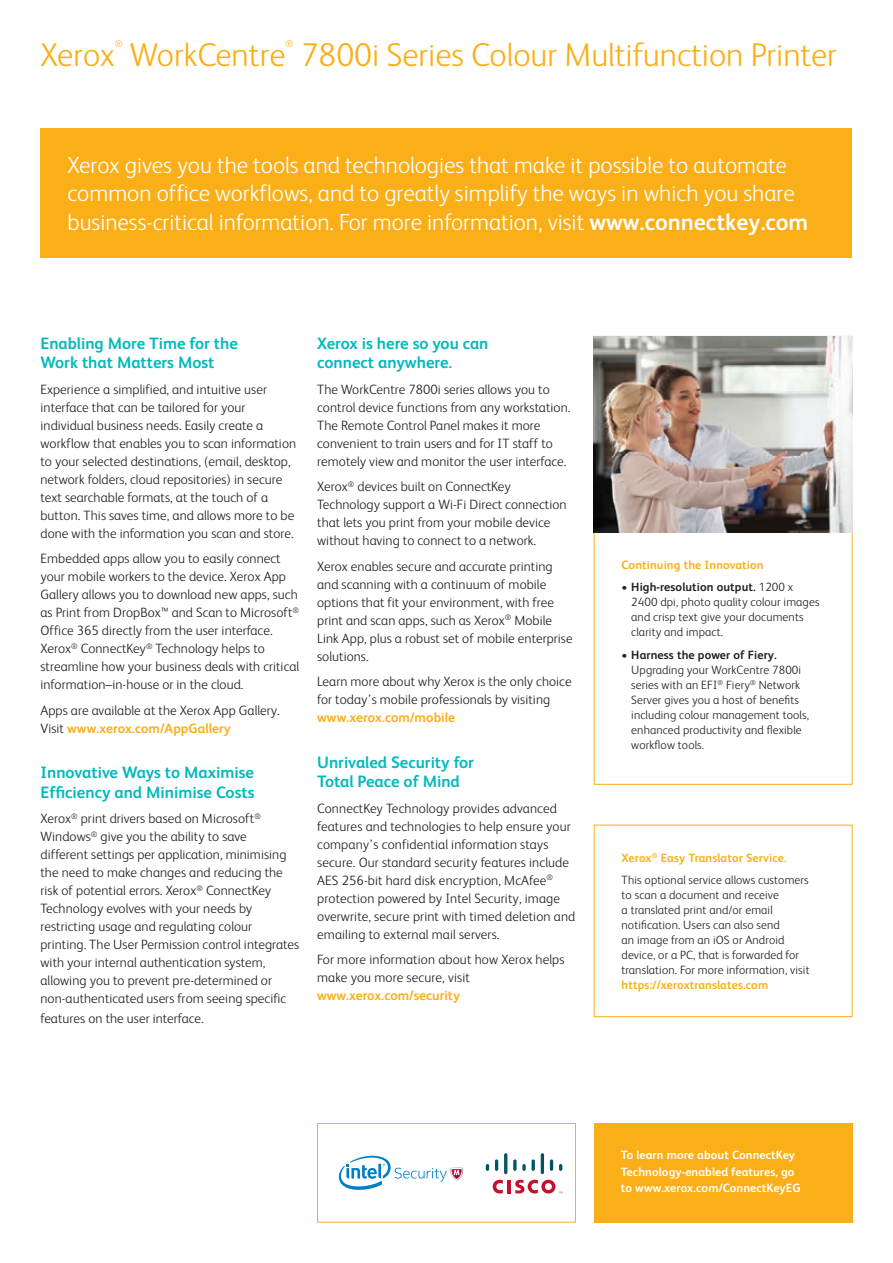
<style>
.page{position:relative;width:893px;height:1263px;background:#fff}
.page>*{position:absolute;margin:0;border:0;box-sizing:border-box;transform-origin:0 0}
.t1{font:300 33px "Xerox Sans";color:#faaf18}
.t2{font:300 23.25px/28.5px "Xerox Sans";color:#fff}
.t3{font:700 16.5px/19.5px "Xerox Sans";color:#03b9bd}
.t4{font:300 13.5px/18px "Xerox Sans";letter-spacing:.005em;color:#231f20}
.t5{font:700 13.5px "Xerox Sans";color:#faaf18}
.t6{font:300 12px/15px "Xerox Sans";letter-spacing:.01em;color:#231f20}
.t7{font:700 12px/16.5px "Xerox Sans";letter-spacing:.01em;color:#fff}
.t8{font:700 12px "Xerox Sans";letter-spacing:.01em;color:#faaf18}
.t9{font:300 9.6px "Xerox Sans";color:#faaf18}
.s1{font-weight:700}
.s2{font-weight:700;color:#faaf18}
</style>
<div class="page">
<div style="left:594px;top:1123px;width:258px;height:99px;background:#faaf18"></div>
<hr style="left:507px;top:1180px;width:4px;height:13px;background:#c3102f">
<svg style="left:493px;top:1180px;width:10px;height:13px"></svg>
<svg style="left:486px;top:1164px;width:3px;height:7px"></svg>
<svg style="left:495px;top:1159px;width:3px;height:12px"></svg>
<hr style="left:504px;top:1153px;width:3px;height:21px;background:#005467;border-radius:2px">
<svg style="left:513px;top:1159px;width:4px;height:12px"></svg>
<svg style="left:522px;top:1164px;width:4px;height:7px"></svg>
<svg style="left:532px;top:1159px;width:3px;height:12px"></svg>
<hr style="left:541px;top:1153px;width:3px;height:21px;background:#005467;border-radius:2px">
<svg style="left:550px;top:1159px;width:3px;height:12px"></svg>
<svg style="left:559px;top:1164px;width:3px;height:7px"></svg>
<svg style="left:515px;top:1180px;width:47px;height:13px"></svg>
<svg style="left:339px;top:1156px;width:124px;height:34px"></svg>
<div style="left:317px;top:1123px;width:259px;height:99px;border:1px solid #faaf18"></div>
<div style="left:40px;top:128px;width:812px;height:129px;background:#faaf18"></div>
<img style="left:594px;top:336px;width:258px;height:197px">
<h1 class="t1" style="left:40px;top:33px;width:76px">Xerox</h1>
<p class="t9" style="left:115px;top:37px;width:9px">®</p>
<h1 class="t1" style="left:130px;top:33px;width:157px">WorkCentre</h1>
<p class="t9" style="left:285px;top:37px;width:9px">®</p>
<h1 class="t1" style="left:301px;top:33px;width:538px">7800i Series Colour Multifunction Printer</h1>
<h2 class="t2" style="left:68px;top:150px;width:742px">Xerox gives you the tools and technologies that make it possible to automate common office workflows, and to greatly simplify the ways in which you share business-critical information. For more information, visit <span class="s1">www.connectkey.com</span></h2>
<p class="t3" style="left:40px;top:333px;width:199px">Enabling More Time for the<br>Work that Matters Most</p>
<p class="t4" style="left:40px;top:379px;width:257px">Experience a simplified, and intuitive user interface that can be tailored for your individual business needs. Easily create a workflow that enables you to scan information to your selected destinations, (email, desktop, network folders, cloud repositories) in secure text searchable formats, at the touch of a button. This saves time, and allows more to be done with the information you scan and store.</p>
<p class="t4" style="left:40px;top:549px;width:260px">Embedded apps allow you to easily connect your mobile workers to the device. Xerox App Gallery allows you to download new apps, such as Print from DropBox™ and Scan to Microsoft<sup>® </sup>Office 365 directly from the user interface.<br>Xerox<sup>®</sup> ConnectKey<sup>®</sup> Technology helps to streamline how your business deals with critical information–in-house or in the cloud.</p>
<p class="t4" style="left:40px;top:701px;width:241px">Apps are available at the Xerox App Gallery.<br>Visit <span class="s2">www.xerox.com/AppGallery</span></p>
<p class="t3" style="left:40px;top:762px;width:216px">Innovative Ways to Maximise<br>Efficiency and Minimise Costs</p>
<p class="t4" style="left:40px;top:809px;width:260px">Xerox<sup>®</sup> print drivers based on Microsoft<sup>® </sup>Windows<sup>®</sup> give you the ability to save<br>different settings per application, minimising the need to make changes and reducing the risk of potential errors. Xerox<sup>®</sup> ConnectKey Technology evolves with your needs by restricting usage and regulating colour printing. The User Permission control integrates with your internal authentication system, allowing you to prevent pre-determined or non-authenticated users from seeing specific</p>
<p class="t4" style="left:41px;top:1008px;width:165px">features on the user interface.</p>
<p class="t3" style="left:317px;top:333px;width:173px">Xerox is here so you can connect anywhere.</p>
<p class="t4" style="left:317px;top:379px;width:255px">The WorkCentre 7800i series allows you to control device functions from any workstation.<br>The Remote Control Panel makes it more convenient to train users and for IT staff to remotely view and monitor the user interface.</p>
<p class="t4" style="left:317px;top:477px;width:251px">Xerox<sup>®</sup> devices built on ConnectKey Technology support a Wi-Fi Direct connection that lets you print from your mobile device without having to connect to a network.</p>
<p class="t4" style="left:317px;top:557px;width:257px">Xerox enables secure and accurate printing and scanning with a continuum of mobile options that fit your environment, with free print and scan apps, such as Xerox<sup>®</sup> Mobile Link App, plus a robust set of mobile enterprise solutions.</p>
<p class="t4" style="left:317px;top:672px;width:256px">Learn more about why Xerox is the only choice for today’s mobile professionals by visiting</p>
<p class="t5" style="left:317px;top:708px;width:139px">www.xerox.com/mobile</p>
<p class="t3" style="left:317px;top:751px;width:158px">Unrivaled Security for<br>Total Peace of Mind</p>
<p class="t4" style="left:317px;top:798px;width:260px">ConnectKey Technology provides advanced features and technologies to help ensure your company’s confidential information stays secure. Our standard security features include AES 256-bit hard disk encryption, McAfee<sup>® </sup>protection powered by Intel Security, image overwrite, secure print with timed deletion and emailing to external mail servers.</p>
<p class="t4" style="left:317px;top:950px;width:249px">For more information about how Xerox helps make you more secure, visit</p>
<p class="t5" style="left:317px;top:986px;width:144px">www.xerox.com/security</p>
<p class="t8" style="left:622px;top:556px;width:144px">Continuing the Innovation</p>
<p class="t6" style="left:631px;top:579px;width:190px;text-indent:-10px">• <span class="s1">High-resolution output.</span> 1200 x<br>2400 dpi, photo quality colour images and crisp text give your documents clarity and impact.</p>
<p class="t6" style="left:631px;top:647px;width:179px;text-indent:-10px">• <span class="s1">Harness the power of Fiery.<br></span>Upgrading your WorkCentre 7800i series with an EFI<sup>®</sup> Fiery<sup>®</sup> Network<br>Server gives you a host of benefits including colour management tools, enhanced productivity and flexible workflow tools.</p>
<p class="t6" style="left:622px;top:846px;width:189px;line-height:22.5px"><span class="s2">Xerox</span><sup>®</sup> <span class="s2">Easy Translator Service.<br></span>This optional service allows customers</p>
<p class="t6" style="left:622px;top:887px;width:190px">to scan a document and receive<br>a translated print and/or email notification. Users can also send<br>an image from an iOS or Android device, or a PC, that is forwarded for translation. For more information, visit</p>
<p class="t8" style="left:622px;top:977px;width:148px">https://xeroxtranslates.com</p>
<p class="t7" style="left:621px;top:1146px;width:181px">To learn more about ConnectKey<br>Technology-enabled features, go to www.xerox.com/ConnectKeyEG</p>
</div>
